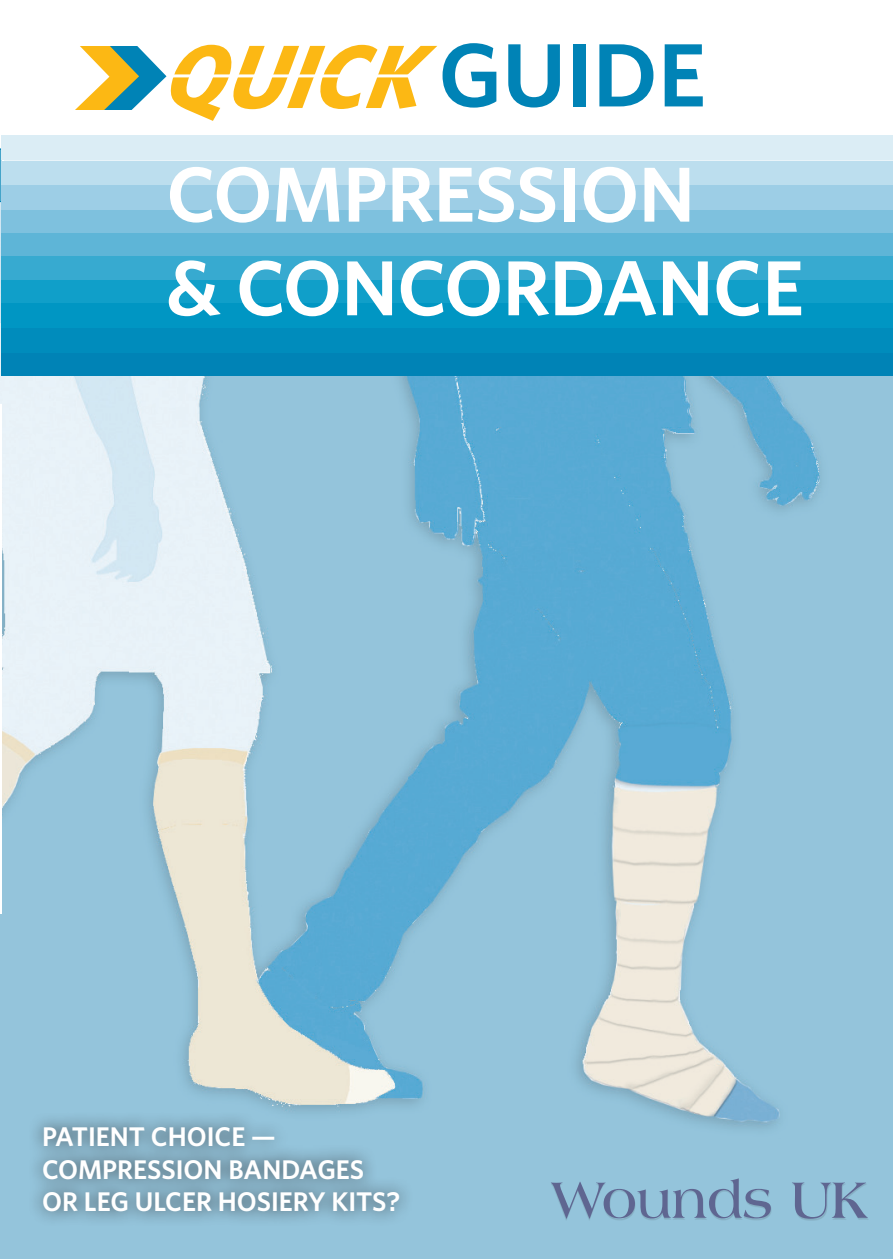
<style>
.page{position:relative;width:893px;height:1259px;background:#fff}
.page>*{position:absolute;margin:0;border:0;box-sizing:border-box;transform-origin:0 0}
.t1{font:italic 700 90px "Whitney";color:#fcb814}
.t2{font:600 78px/93.6px "Whitney";letter-spacing:-.01em;color:#fff}
.t3{font:700 54px "Americana BT";color:#5f6691}
.t4{font:600 27px "Whitney";color:#fff}
.s1{font-weight:600;font-style:normal;color:#0083b6}
</style>
<div class="page">
<img style="left:0;top:376px;width:893px;height:883px">
<img style="left:0;top:203px;width:1px;height:710px">
<svg style="left:0;top:148px;width:1px;height:54px"></svg>
<div style="left:5px;top:153px;width:888px;height:24px;background:#e9f4f9"></div>
<div style="left:1px;top:135px;width:892px;height:25px;background:#dbedf5"></div>
<div style="left:1px;top:301px;width:892px;height:27px;background:#0096c3"></div>
<div style="left:1px;top:278px;width:892px;height:25px;background:#109fc9"></div>
<div style="left:1px;top:255px;width:892px;height:24px;background:#37aad0"></div>
<div style="left:1px;top:231px;width:892px;height:25px;background:#5eb5d7"></div>
<div style="left:1px;top:208px;width:892px;height:25px;background:#7ec1de"></div>
<div style="left:1px;top:351px;width:892px;height:25px;background:#0083b6"></div>
<div style="left:1px;top:328px;width:892px;height:24px;background:#008cbc"></div>
<div style="left:1px;top:161px;width:892px;height:25px;background:#bcdeee"></div>
<div style="left:1px;top:185px;width:892px;height:24px;background:#9dcee6"></div>
<svg style="left:75px;top:46px;width:91px;height:64px"></svg>
<div style="left:551px;top:1180px;width:318px;height:40px;background:#231f20;opacity:.14"></div>
<div style="left:27px;top:1110px;width:386px;height:116px;background:#231f20;opacity:.75"></div>
<h1 class="t1" style="left:162px;top:23px;width:545px">QUICK <span class="s1">GUIDE</span></h1>
<h2 class="t2" style="left:166px;top:145px;width:639px">COMPRESSION<br>&amp; CONCORDANCE</h2>
<p class="t4" style="left:42px;top:1120px;width:160px">PATIENT CHOICE</p>
<p class="t4" style="left:251px;top:1120px;width:26px">—</p>
<p class="t4" style="left:42px;top:1152px;width:18px">COMPRESSION</p>
<p class="t4" style="left:228px;top:1152px;width:34px">BANDAGES</p>
<p class="t4" style="left:42px;top:1185px;width:140px">OR LEG ULCER</p>
<p class="t4" style="left:218px;top:1185px;width:35px">HOSIER</p>
<p class="t4" style="left:308px;top:1185px;width:94px">Y KI TS?</p>
<h3 class="t3" style="left:551px;top:1166px;width:318px">Wounds UK</h3>
</div>
